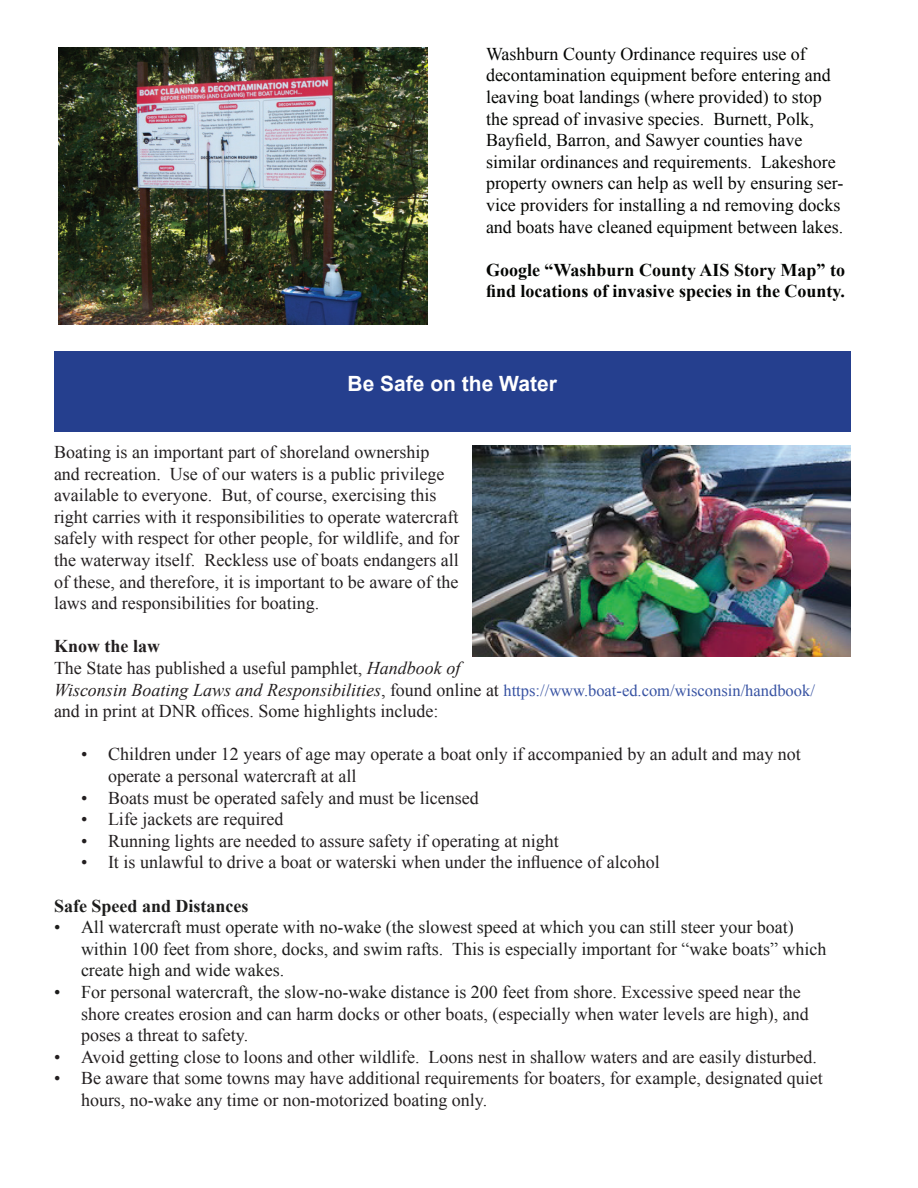
<style>
.page{position:relative;width:918px;height:1188px;background:#fff}
.page>*{position:absolute;margin:0;border:0;box-sizing:border-box;transform-origin:0 0}
.t1{font:700 21px "Arial";color:#fff}
.t2{font:18px/21.6px "Times New Roman";color:#231f20}
.t3{font:18px/21.6px "Times New Roman";color:#040503}
.t4{font:18px/21.6px "Times New Roman";color:#1d1d1c}
.t5{font:700 18px/21.6px "Times New Roman";color:#040503}
.t6{font:700 18px "Times New Roman";color:#1d1d1c}
.t7{font:16.5px "Times New Roman";color:#3853a3}
.s1{font-weight:700}
.s2{font-style:italic}
.s3{font-style:italic;font-size:18px;color:#231f20}
.s4{font-size:18px;color:#231f20}
.s5{color:#1d1d1c}
</style>
<div class="page">
<img style="left:58px;top:48px;width:370px;height:277px">
<div style="left:54px;top:351px;width:796px;height:81px;background:#253f8e"></div>
<img style="left:472px;top:446px;width:378px;height:211px">
<p class="t3" style="left:486px;top:43px;width:359px">Washburn County Ordinance requires use of decontamination equipment before entering and leaving boat landings (where provided) to stop the spread of invasive species. Burnett, Polk, Bayfield, Barron, and Sawyer counties have similar ordinances and requirements. Lakeshore property owners can help as well by ensuring ser&shy;vice providers for installing a nd removing docks and boats have cleaned equipment between lakes.</p>
<p class="t5" style="left:486px;top:258px;width:361px">Google “Washburn County AIS Story Map” to find locations of invasive species in the County.</p>
<p class="t1" style="left:348px;top:370px;width:211px">Be Safe on the Water</p>
<p class="t2" style="left:54px;top:441px;width:407px">Boating is an important part of shoreland ownership and recreation. Use of our waters is a public privilege available to everyone. But, of course, exercising this right carries with it responsibilities to operate watercraft safely with respect for other people, for wildlife, and for the waterway itself. Reckless use of boats endangers all of these, and therefore, it is important to be aware of the laws and responsibilities for boating.</p>
<p class="t2" style="left:54px;top:635px;width:408px"><span class="s1">Know the law<br></span>The State has published a useful pamphlet, <span class="s2">Handbook of</span></p>
<p class="t7" style="left:54px;top:679px;width:762px"><span class="s3">Wisconsin Boating Laws and Responsibilities</span><span class="s4">, found online at</span> https://www.boat-ed.com/wisconsin/handbook/</p>
<p class="t2" style="left:54px;top:700px;width:386px">and in print at DNR offices. Some highlights include:</p>
<p class="t2" style="left:108px;top:743px;width:694px;text-indent:-27px">• Children under 12 years of age may operate a boat only if accompanied by an adult and may not operate a personal watercraft at all</p>
<p class="t2" style="left:81px;top:786px;width:399px">• Boats must be operated safely and must be licensed</p>
<p class="t2" style="left:81px;top:808px;width:204px">• Life jackets are required</p>
<p class="t2" style="left:81px;top:830px;width:479px">• Running lights are needed to assure safety if operating at night</p>
<p class="t2" style="left:81px;top:851px;width:580px">• It is unlawful to drive a boat or waterski when under the influence of alcohol</p>
<p class="t6" style="left:54px;top:893px;width:196px">Safe Speed and Distances</p>
<p class="t4" style="left:81px;top:916px;width:747px;text-indent:-27px">• All watercraft must operate with no-wake (the slowest speed at which you can still steer your boat) within 100 feet from shore, docks, and swim rafts. This is especially important for “wake boats” which create high and wide wakes.</p>
<p class="t2" style="left:81px;top:981px;width:729px;text-indent:-27px"><span class="s5">• For personal watercraft, the slow-no-wake distance is 200 feet from shore.</span> Excessive speed near the shore creates erosion and can harm docks or other boats, (especially when water levels are high), and poses a threat to safety.</p>
<p class="t2" style="left:54px;top:1046px;width:765px">• Avoid getting close to loons and other wildlife. Loons nest in shallow waters and are easily disturbed.</p>
<p class="t2" style="left:81px;top:1067px;width:743px;text-indent:-27px">• Be aware that some towns may have additional requirements for boaters, for example, designated quiet hours, no-wake any time or non-motorized boating only.</p>
</div>
